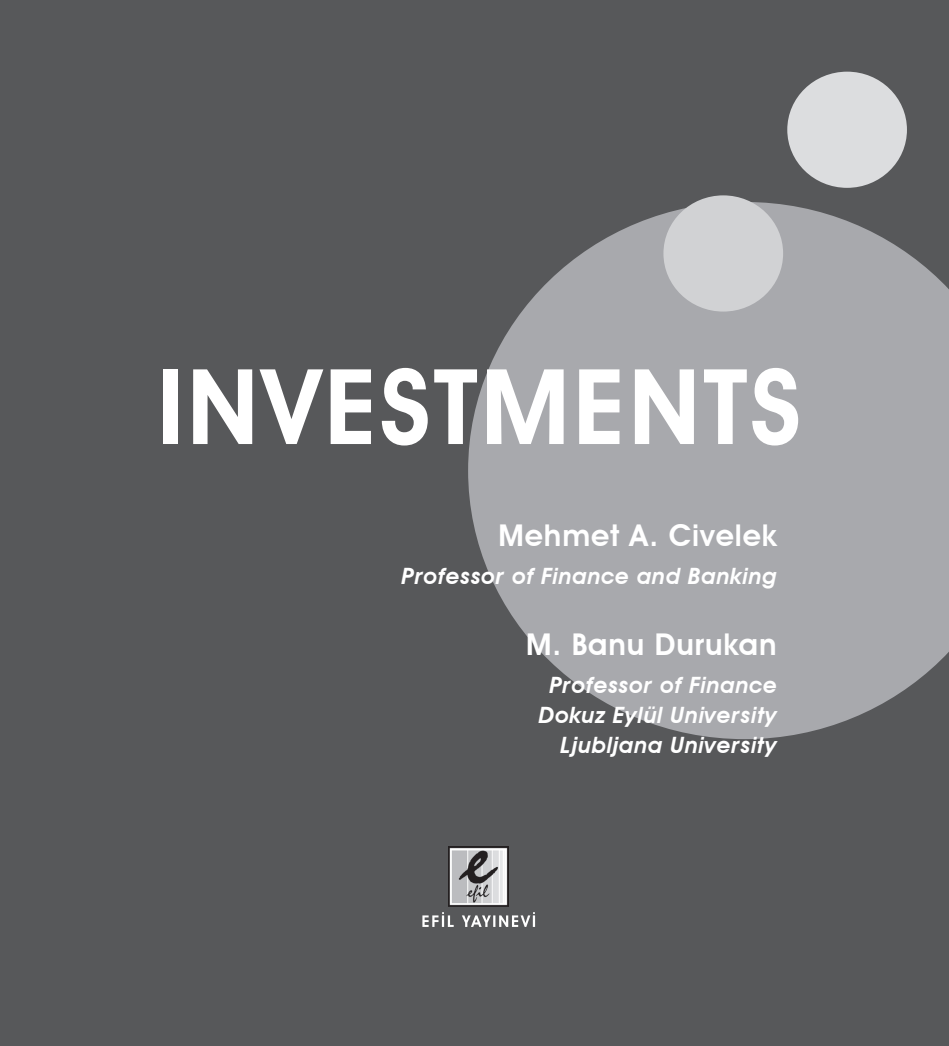
<style>
.page{position:relative;width:949px;height:1046px;background:#fff}
.page>*{position:absolute;margin:0;border:0;box-sizing:border-box;transform-origin:0 0}
.t1{font:600 105px "Avant Garde IT Cby BT";letter-spacing:.03em;color:#fff}
.t2{font:600 30px "Avant Garde IT Cby BT";letter-spacing:.03em;color:#fff}
.t3{font:italic 600 22.5px/30px "Avant Garde IT Cby BT";letter-spacing:.03em;color:#fff;text-align:right}
</style>
<div class="page">
<div style="left:0;top:0;width:948px;height:1046px;background:#57585a"></div>
<svg style="left:468px;top:202px;width:480px;height:537px;fill:#a8a9ad"></svg>
<div style="left:787px;top:72px;width:119px;height:116px;background:#dcdddf;border-radius:50%"></div>
<div style="left:663px;top:195px;width:119px;height:117px;background:#d1d2d4;border-radius:50%"></div>
<img style="left:448px;top:847px;width:60px;height:59px">
<svg style="left:422px;top:912px;width:113px;height:15px"></svg>
<h1 class="t1" style="left:156px;top:344px;width:645px">INVESTMENTS</h1>
<h2 class="t2" style="left:498px;top:517px;width:279px">Mehmet A. Civelek</h2>
<p class="t3" style="left:402px;top:561px;width:376px">Professor of Finance and Banking</p>
<h2 class="t2" style="left:526px;top:626px;width:252px">M. Banu Durukan</h2>
<p class="t3" style="left:538px;top:670px;width:239px">Professor of Finance<br>Dokuz Eylül University<br>Ljubljana University</p>
</div>
